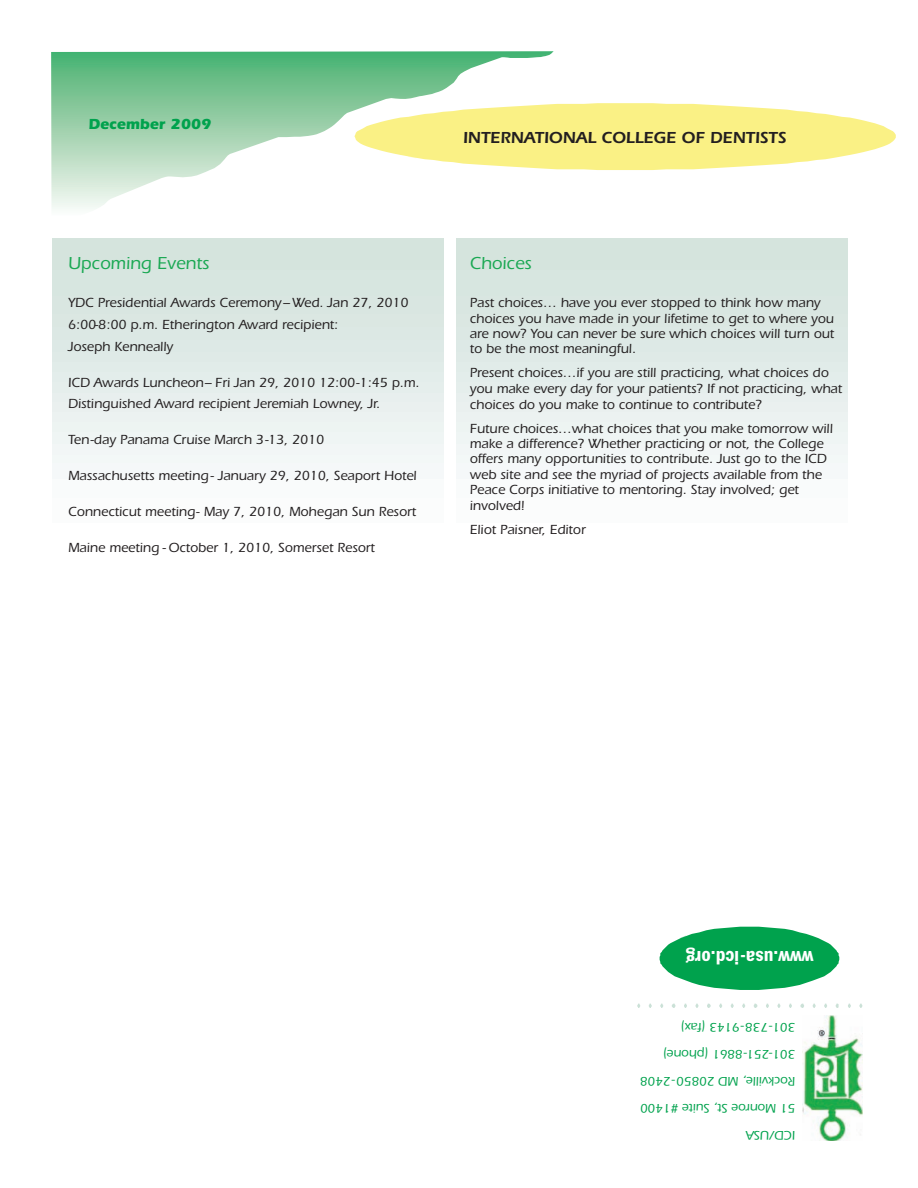
<style>
.page{position:relative;width:918px;height:1188px;background:#fff}
.page>*{position:absolute;margin:0;border:0;box-sizing:border-box;transform-origin:0 0}
.t1{font:600 condensed 20.1px "Franklin Gothic EF";color:#fff}
.t2{font:500 18px "Itc Eras";color:#1aa853}
.t3{font:600 16.5px "Itc Eras";color:#231f20}
.t4{font:700 15.15px "Itc Eras";color:#00a24d}
.t5{font:500 13.65px/15.6px "Itc Eras";color:#231f20}
.t6{font:500 12.9px/27px "Itc Eras";color:#00a24d}
</style>
<div class="page">
<svg style="left:51px;top:51px;width:503px;height:158px"></svg>
<div style="left:53px;top:238px;width:391px;height:33px;background:#d5e4dd"></div>
<div style="left:53px;top:271px;width:391px;height:25px;background:#d7e6e0"></div>
<div style="left:53px;top:296px;width:391px;height:18px;background:#d9e6e1"></div>
<div style="left:53px;top:314px;width:391px;height:14px;background:#dbe7e2"></div>
<div style="left:53px;top:328px;width:391px;height:12px;background:#dce8e4"></div>
<div style="left:53px;top:340px;width:391px;height:13px;background:#dde9e6"></div>
<div style="left:53px;top:353px;width:391px;height:10px;background:#dfeae7"></div>
<div style="left:53px;top:363px;width:391px;height:10px;background:#e1ece9"></div>
<div style="left:53px;top:373px;width:391px;height:10px;background:#e3edeb"></div>
<div style="left:53px;top:383px;width:391px;height:10px;background:#e5eeec"></div>
<div style="left:53px;top:393px;width:391px;height:9px;background:#e8efee"></div>
<div style="left:53px;top:402px;width:391px;height:10px;background:#eaf0ef"></div>
<div style="left:53px;top:412px;width:391px;height:10px;background:#ecf2f1"></div>
<div style="left:53px;top:422px;width:391px;height:11px;background:#edf4f2"></div>
<div style="left:53px;top:433px;width:391px;height:11px;background:#eff5f4"></div>
<div style="left:53px;top:444px;width:391px;height:11px;background:#f2f6f6"></div>
<div style="left:53px;top:455px;width:391px;height:8px;background:#f3f8f7"></div>
<div style="left:53px;top:463px;width:391px;height:16px;background:#f5f8f9"></div>
<div style="left:53px;top:479px;width:391px;height:19px;background:#f9fbfb"></div>
<div style="left:53px;top:498px;width:391px;height:25px;background:#fbfcfc"></div>
<svg style="left:660px;top:927px;width:179px;height:63px"></svg>
<svg style="left:836px;top:1004px;width:3px;height:4px"></svg>
<svg style="left:800px;top:1004px;width:4px;height:4px"></svg>
<svg style="left:754px;top:1004px;width:3px;height:4px"></svg>
<svg style="left:707px;top:1004px;width:4px;height:4px"></svg>
<svg style="left:684px;top:1004px;width:3px;height:4px"></svg>
<svg style="left:672px;top:1004px;width:3px;height:4px"></svg>
<img style="left:803px;top:1015px;width:59px;height:126px">
<svg style="left:354px;top:103px;width:542px;height:67px"></svg>
<div style="left:457px;top:238px;width:391px;height:33px;background:#d5e4dd"></div>
<div style="left:457px;top:271px;width:391px;height:25px;background:#d7e6e0"></div>
<div style="left:457px;top:296px;width:391px;height:18px;background:#d9e6e1"></div>
<div style="left:457px;top:314px;width:391px;height:14px;background:#dbe7e2"></div>
<div style="left:457px;top:328px;width:391px;height:12px;background:#dce8e4"></div>
<div style="left:457px;top:340px;width:391px;height:13px;background:#dde9e6"></div>
<div style="left:457px;top:353px;width:391px;height:10px;background:#dfeae7"></div>
<div style="left:457px;top:363px;width:391px;height:10px;background:#e1ece9"></div>
<div style="left:457px;top:373px;width:391px;height:10px;background:#e3edeb"></div>
<div style="left:457px;top:383px;width:391px;height:10px;background:#e5eeec"></div>
<div style="left:457px;top:393px;width:391px;height:9px;background:#e8efee"></div>
<div style="left:457px;top:402px;width:391px;height:10px;background:#eaf0ef"></div>
<div style="left:457px;top:412px;width:391px;height:10px;background:#ecf2f1"></div>
<div style="left:457px;top:422px;width:391px;height:11px;background:#edf4f2"></div>
<div style="left:457px;top:433px;width:391px;height:11px;background:#eff5f4"></div>
<div style="left:457px;top:444px;width:391px;height:11px;background:#f2f6f6"></div>
<div style="left:457px;top:455px;width:391px;height:8px;background:#f3f8f7"></div>
<div style="left:457px;top:463px;width:391px;height:16px;background:#f5f8f9"></div>
<div style="left:457px;top:479px;width:391px;height:19px;background:#f9fbfb"></div>
<div style="left:457px;top:498px;width:391px;height:25px;background:#fbfcfc"></div>
<p class="t4" style="left:89px;top:119px;width:125px">December 2009</p>
<h2 class="t2" style="left:68px;top:257px;width:143px">Upcoming Events</h2>
<p class="t5" style="left:68px;top:294px;width:342px;line-height:21.6px">YDC Presidential Awards Ceremony– Wed. Jan 27, 2010<br>6:00-8:00 p.m. Etherington Award recipient:<br>Joseph Kenneally</p>
<p class="t5" style="left:68px;top:373px;width:353px;line-height:21.6px">ICD Awards Luncheon– Fri Jan 29, 2010 12:00-1:45 p.m.<br>Distinguished Award recipient Jeremiah Lowney, Jr.</p>
<p class="t5" style="left:68px;top:433px;width:258px">Ten-day Panama Cruise March 3-13, 2010</p>
<p class="t5" style="left:68px;top:469px;width:350px">Massachusetts meeting - January 29, 2010, Seaport Hotel</p>
<p class="t5" style="left:68px;top:505px;width:350px">Connecticut meeting - May 7, 2010, Mohegan Sun Resort</p>
<p class="t5" style="left:68px;top:541px;width:308px">Maine meeting - October 1, 2010, Somerset Resort</p>
<p class="t3" style="left:463px;top:132px;width:325px">INTERNATIONAL COLLEGE OF DENTISTS</p>
<h2 class="t2" style="left:470px;top:257px;width:63px">Choices</h2>
<p class="t5" style="left:470px;top:296px;width:366px">Past choices… have you ever stopped to think how many choices you have made in your lifetime to get to where you are now? You can never be sure which choices will turn out to be the most meaningful.</p>
<p class="t5" style="left:470px;top:366px;width:374px">Present choices…if you are still practicing, what choices do you make every day for your patients? If not practicing, what choices do you make to continue to contribute?</p>
<p class="t5" style="left:470px;top:422px;width:365px">Future choices…what choices that you make tomorrow will make a difference? Whether practicing or not, the College offers many opportunities to contribute. Just go to the ICD web site and see the myriad of projects available from the Peace Corps initiative to mentoring. Stay involved; get involved!</p>
<p class="t5" style="left:470px;top:523px;width:118px">Eliot Paisner, Editor</p>
<h1 class="t1" style="left:813px;top:970px;width:129px;rotate:-180deg">www.usa-icd.org</h1>
<p class="t6" style="left:795px;top:1147px;width:157px;rotate:-180deg">ICD/USA<br>51 Monroe St, Suite #1400<br>Rockville, MD 20850-2408<br>301-251-8861 (phone)<br>301-738-9143 (fax)</p>
</div>
